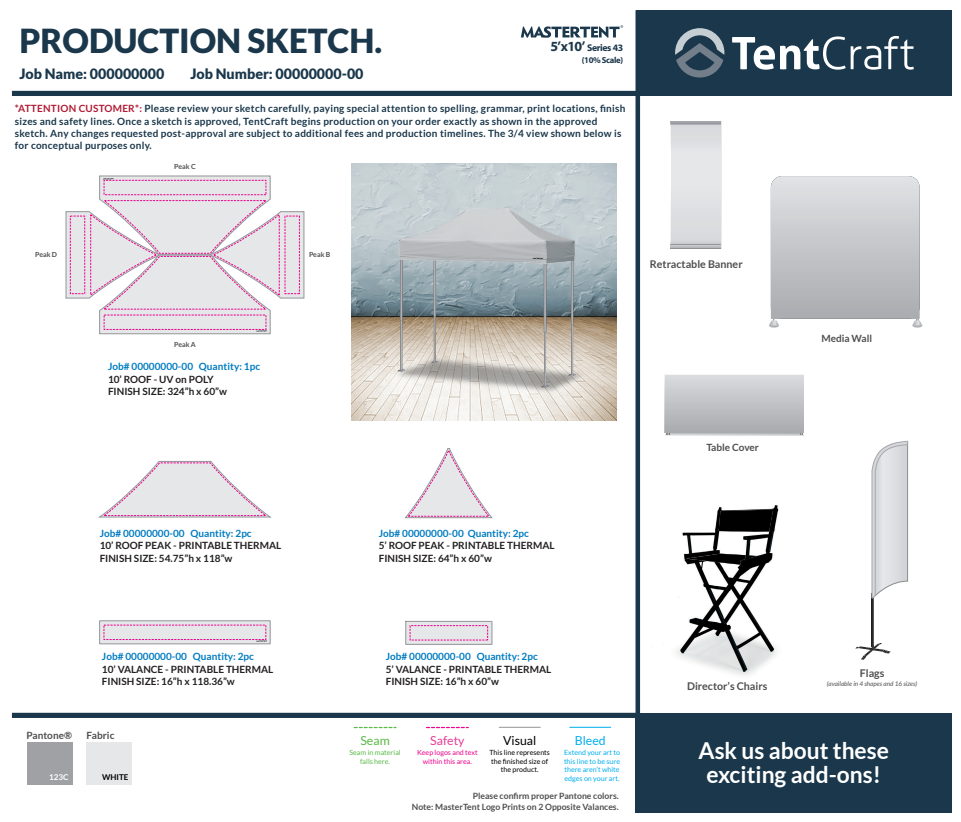
<style>
.page{position:relative;width:961px;height:822px;background:#fff}
.page>*{position:absolute;margin:0;border:0;box-sizing:border-box;transform-origin:0 0}
.t1{font:900 33.06px "Lato";color:#1a374b}
.t2{font:700 23.26px/24px "Lato";color:#fff;text-align:center}
.t3{font:900 14.24px "Lato";color:#1a374b}
.t4{font:12.34px "Lato";color:#000}
.t5{font:12.34px "Lato";color:#e63e97}
.t6{font:12.34px "Lato";color:#00afef}
.t7{font:12.34px "Lato";color:#5aba47}
.t8{font:700 10.66px "Lato";color:#504f4f}
.t9{font:700 10px/12.2px "Lato";letter-spacing:.025em;color:#1a374b}
.t10{font:700 10px/12.4px "Lato";color:#231f20}
.t11{font:700 10px "Lato";color:#007cc2}
.t12{font:700 10px "Lato";color:#504f4f}
.t13{font:700 9.8px "Myriad";letter-spacing:-.04em;color:#1a374b}
.t14{font:700 8.7px "Myriad";letter-spacing:-.04em;color:#1a374b}
.t15{font:700 8.62px "Lato";color:#504f4f}
.t16{font:700 8px "Lato";color:#000}
.t17{font:700 8px "Lato";color:#fff}
.t18{font:7.08px/8.5px "Lato";color:#00afef;text-align:justify}
.t19{font:7.08px/8.5px "Lato";color:#000;text-align:center}
.t20{font:7.08px/8.5px "Lato";color:#ed028c;text-align:center}
.t21{font:7.08px/8.5px "Lato";color:#5aba47;text-align:center}
.t22{font:700 6.96px "Lato";color:#504f4f}
.t23{font:italic 6.4px "Lato";color:#504f4f}
.s1{font-size:13.98px}
.s2{color:#b01b34}
</style>
<div class="page">
<div style="left:635px;top:713px;width:317px;height:99px;background:#1a374b"></div>
<div style="left:635px;top:10px;width:5px;height:802px;background:#1a374b"></div>
<div style="left:12px;top:91px;width:625px;height:5px;background:#1a374b"></div>
<div style="left:637px;top:10px;width:315px;height:85px;background:#1a374b"></div>
<svg style="left:732px;top:36px;width:181px;height:34px"></svg>
<svg style="left:675px;top:28px;width:49px;height:49px"></svg>
<div style="left:12px;top:712px;width:625px;height:5px;background:#1a374b"></div>
<img style="left:676px;top:505px;width:103px;height:171px">
<svg style="left:718px;top:509px;width:55px;height:23px"></svg>
<div style="left:669px;top:121px;width:49px;height:127px;background:#f9f9f9"></div>
<svg style="left:720px;top:121px;width:1px;height:127px"></svg>
<svg style="left:670px;top:244px;width:50px;height:4px"></svg>
<hr style="left:670px;top:121px;width:50px;height:2px;background:#a5a6aa">
<div style="left:671px;top:122px;width:49px;height:123px;background:#e6e7e9"></div>
<hr style="left:871px;top:593px;width:2px;height:53px;background:#2b292a">
<svg style="left:855px;top:642px;width:35px;height:17px"></svg>
<svg style="left:686px;top:553px;width:71px;height:11px"></svg>
<svg style="left:871px;top:441px;width:36px;height:156px;background:#dbdcde"></svg>
<svg style="left:664px;top:430px;width:140px;height:6px"></svg>
<div style="left:665px;top:374px;width:138px;height:58px;background:linear-gradient(to bottom,#dadcdf,#aaacaf)"></div>
<svg style="left:521px;top:25px;width:102px;height:13px"></svg>
<svg style="left:769px;top:176px;width:153px;height:152px;background:#c9cacd"></svg>
<svg style="left:405px;top:448px;width:87px;height:70px"></svg>
<svg style="left:405px;top:620px;width:87px;height:24px;background:#e1d5df"></svg>
<svg style="left:99px;top:460px;width:172px;height:57px"></svg>
<img style="left:351px;top:164px;width:265px;height:256px">
<img style="left:391px;top:353px;width:197px;height:43px">
<svg style="left:66px;top:175px;width:238px;height:159px"></svg>
<svg style="left:397px;top:208px;width:179px;height:179px;background:#afb3b1"></svg>
<svg style="left:99px;top:620px;width:171px;height:24px;background:#dfd3dd"></svg>
<hr style="left:569px;top:726px;width:42px;height:1px;background:#00aeef">
<hr style="left:499px;top:726px;width:41px;height:1px;background:#939598">
<svg style="left:426px;top:726px;width:42px;height:1px"></svg>
<svg style="left:354px;top:726px;width:42px;height:1px"></svg>
<div style="left:86px;top:742px;width:46px;height:42px;background:#e6e7e9"></div>
<div style="left:27px;top:742px;width:45px;height:42px;background:#a0a1a5"></div>
<h1 class="t1" style="left:19px;top:21px;width:364px">PRODUCTION SKETCH.</h1>
<h3 class="t3" style="left:19px;top:66px;width:146px">Job Name: 000000000</h3>
<h3 class="t3" style="left:190px;top:66px;width:175px">Job Number: 00000000-00</h3>
<p class="t13" style="left:550px;top:43px;width:74px"><span class="s1">5’x10’</span> Series 43</p>
<p class="t14" style="left:582px;top:55px;width:43px">(10% Scale)</p>
<p class="t9" style="left:15px;top:102px;width:612px"><span class="s2">*ATTENTION CUSTOMER*:</span> Please review your sketch carefully, paying special attention to spelling, grammar, print locations, finish sizes and safety lines. Once a sketch is approved, TentCraft begins production on your order exactly as shown in the approved sketch. Any changes requested post-approval are subject to additional fees and production timelines. The 3/4 view shown below is for conceptual purposes only.</p>
<p class="t22" style="left:174px;top:162px;width:23px">Peak C</p>
<p class="t22" style="left:35px;top:250px;width:23px">Peak D</p>
<p class="t22" style="left:309px;top:250px;width:23px">Peak B</p>
<p class="t22" style="left:174px;top:340px;width:23px">Peak A</p>
<p class="t11" style="left:108px;top:360px;width:154px">Job# 00000000-00 Quantity: 1pc</p>
<p class="t10" style="left:108px;top:372px;width:120px">10’ ROOF - UV on POLY<br>FINISH SIZE: 324”h x 60”w</p>
<p class="t11" style="left:100px;top:527px;width:154px">Job# 00000000-00 Quantity: 2pc</p>
<p class="t10" style="left:100px;top:539px;width:183px">10’ ROOF PEAK - PRINTABLE THERMAL<br>FINISH SIZE: 54.75”h x 118”w</p>
<p class="t11" style="left:379px;top:527px;width:152px">Job# 00000000-00 Quantity: 2pc</p>
<p class="t10" style="left:379px;top:539px;width:177px">5’ ROOF PEAK - PRINTABLE THERMAL<br>FINISH SIZE: 64”h x 60”w</p>
<p class="t8" style="left:650px;top:258px;width:94px">Retractable Banner</p>
<p class="t12" style="left:706px;top:441px;width:54px">Table Cover</p>
<p class="t12" style="left:821px;top:332px;width:52px">Media Wall</p>
<p class="t11" style="left:102px;top:650px;width:154px">Job# 00000000-00 Quantity: 2pc</p>
<p class="t10" style="left:102px;top:662px;width:173px">10’ VALANCE - PRINTABLE THERMAL<br>FINISH SIZE: 16”h x 118.36”w</p>
<p class="t12" style="left:27px;top:729px;width:47px">Pantone®</p>
<p class="t17" style="left:49px;top:772px;width:21px">123C</p>
<p class="t12" style="left:86px;top:729px;width:30px">Fabric</p>
<p class="t16" style="left:102px;top:772px;width:28px">WHITE</p>
<p class="t11" style="left:386px;top:650px;width:154px">Job# 00000000-00 Quantity: 2pc</p>
<p class="t10" style="left:386px;top:662px;width:167px">5’ VALANCE - PRINTABLE THERMAL<br>FINISH SIZE: 16”h x 60”w</p>
<p class="t7" style="left:360px;top:733px;width:31px">Seam</p>
<p class="t21" style="left:349px;top:748px;width:53px">Seam in material falls here.</p>
<p class="t5" style="left:430px;top:733px;width:36px">Safety</p>
<p class="t20" style="left:417px;top:748px;width:62px">Keep logos and text within this area.</p>
<p class="t4" style="left:503px;top:733px;width:35px">Visual</p>
<p class="t19" style="left:489px;top:748px;width:62px">This line represents the finished size of the product.</p>
<p class="t6" style="left:574px;top:733px;width:32px">Bleed</p>
<p class="t18" style="left:564px;top:748px;width:58px">Extend your art to this line to be sure there aren’t white edges on your art.</p>
<p class="t15" style="left:473px;top:790px;width:147px">Please confirm proper Pantone colors.</p>
<p class="t15" style="left:412px;top:801px;width:208px">Note: MasterTent Logo Prints on 2 Opposite Valances.</p>
<p class="t8" style="left:687px;top:679px;width:82px">Director’s Chairs</p>
<p class="t8" style="left:859px;top:666px;width:26px">Flags</p>
<p class="t23" style="left:826px;top:679px;width:92px">(available in 4 shapes and 16 sizes)</p>
<h2 class="t2" style="left:698px;top:737px;width:192px">Ask us about these exciting add-ons!</h2>
</div>
